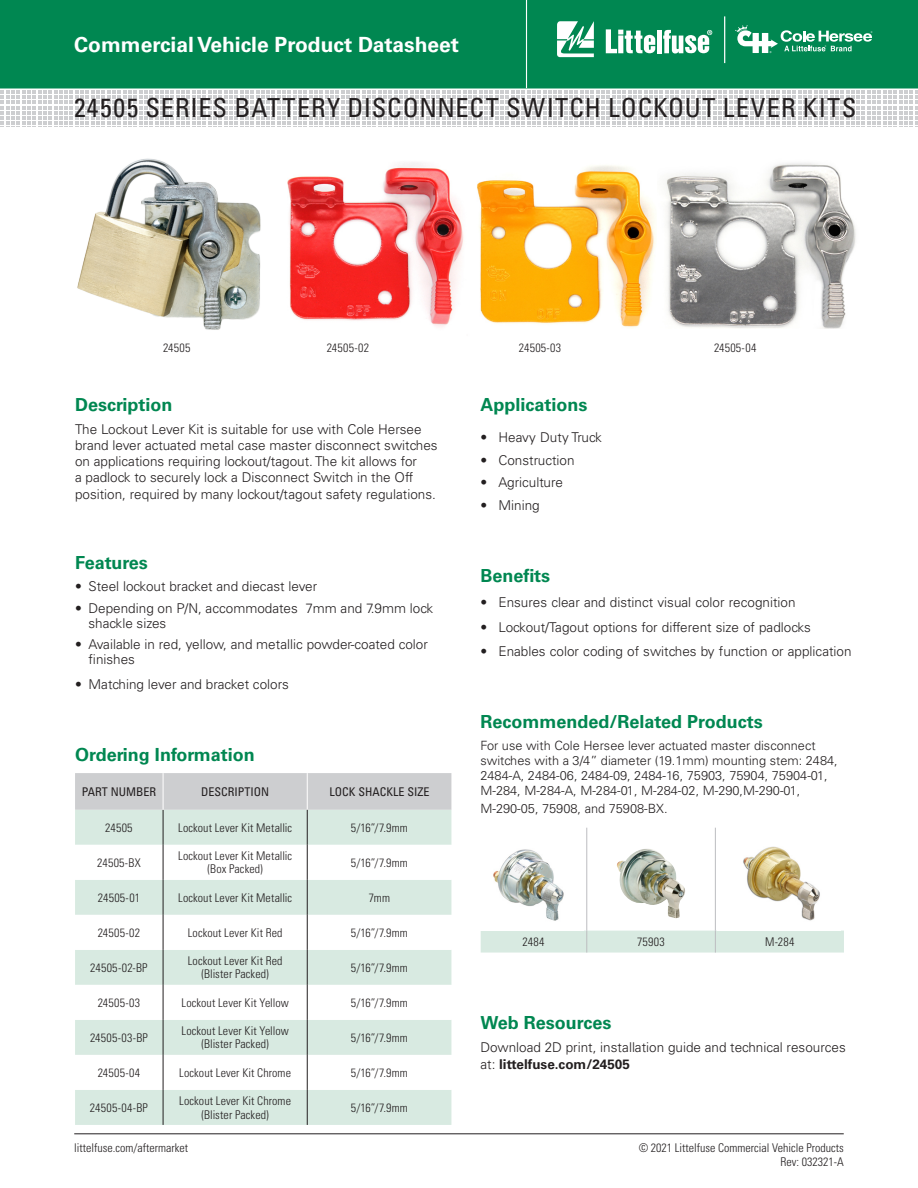
<style>
.page{position:relative;width:918px;height:1188px;background:#fff}
.page>*{position:absolute;margin:0;border:0;box-sizing:border-box;transform-origin:0 0}
.Head_Large{font:condensed 26.25px "Univers LT Std";letter-spacing:.04em;color:#231f20}
.t1{font:700 21px "Univers LT Std";color:#fff}
.Green_Subheads{font:700 18px "Univers LT Std";color:#008751}
.Specifications{font:700 18px "Univers LT Std";color:#008751}
.Body_text{font:700 18px "Univers LT Std";color:#008751}
.Body_text-2{font:300 13.5px/16.2px "Univers LT Std";color:#231f20}
.Specifications-2{font:300 12.75px/15px "Univers LT Std";color:#231f20}
.Chart_Body{font:300 condensed 12px/13.5px "Univers LT Std";letter-spacing:.005em;color:#231f20;text-align:center}
.Chart_Body-2{font:condensed 12px "Univers LT Std";color:#231f20}
.Chart_Body-3{font:300 condensed 12px "Univers LT Std";letter-spacing:.025em;color:#231f20}
.s1{font-weight:700}
</style>
<div class="page">
<div style="left:0;top:0;width:918px;height:88px;background:#008751"></div>
<hr style="left:526px;top:0;width:1px;height:88px;background:#fff">
<hr style="left:74px;top:1134px;width:770px;height:1px;background:#231f20">
<svg style="left:1px;top:91px;width:917px;height:36px"></svg>
<hr style="left:724px;top:16px;width:1px;height:47px;background:#fff">
<svg style="left:735px;top:25px;width:137px;height:28px"></svg>
<svg style="left:558px;top:21px;width:36px;height:36px"></svg>
<div style="left:657px;top:30px;width:5px;height:23px;background:#fff"></div>
<svg style="left:663px;top:30px;width:49px;height:24px"></svg>
<svg style="left:606px;top:29px;width:49px;height:24px"></svg>
<img style="left:287px;top:162px;width:177px;height:165px">
<div style="left:75px;top:773px;width:376px;height:37px;background:#cdced0"></div>
<div style="left:75px;top:810px;width:376px;height:315px;background:#d8eae1"></div>
<svg style="left:75px;top:845px;width:376px;height:35px"></svg>
<svg style="left:75px;top:915px;width:376px;height:175px"></svg>
<hr style="left:163px;top:810px;width:1px;height:35px;background:#231f20">
<hr style="left:163px;top:845px;width:1px;height:35px;background:#231f20">
<hr style="left:163px;top:880px;width:1px;height:35px;background:#231f20">
<hr style="left:163px;top:915px;width:1px;height:35px;background:#231f20">
<hr style="left:163px;top:950px;width:1px;height:35px;background:#231f20">
<hr style="left:163px;top:985px;width:1px;height:35px;background:#231f20">
<hr style="left:163px;top:1020px;width:1px;height:35px;background:#231f20">
<hr style="left:163px;top:1055px;width:1px;height:35px;background:#231f20">
<hr style="left:163px;top:1090px;width:1px;height:35px;background:#231f20">
<hr style="left:163px;top:773px;width:1px;height:37px;background:#fff">
<hr style="left:307px;top:773px;width:1px;height:37px;background:#fff">
<hr style="left:307px;top:810px;width:1px;height:35px;background:#231f20">
<hr style="left:307px;top:845px;width:1px;height:35px;background:#231f20">
<hr style="left:307px;top:880px;width:1px;height:35px;background:#231f20">
<hr style="left:307px;top:915px;width:1px;height:35px;background:#231f20">
<hr style="left:307px;top:950px;width:1px;height:35px;background:#231f20">
<hr style="left:307px;top:985px;width:1px;height:35px;background:#231f20">
<hr style="left:307px;top:1020px;width:1px;height:35px;background:#231f20">
<hr style="left:307px;top:1055px;width:1px;height:35px;background:#231f20">
<hr style="left:307px;top:1090px;width:1px;height:35px;background:#231f20">
<hr style="left:586px;top:828px;width:1px;height:103px;background:#bcbdc0">
<hr style="left:715px;top:828px;width:1px;height:103px;background:#bcbdc0">
<div style="left:481px;top:931px;width:363px;height:22px;background:#d8eae1"></div>
<img style="left:493px;top:849px;width:71px;height:72px">
<img style="left:617px;top:849px;width:68px;height:69px">
<img style="left:743px;top:846px;width:77px;height:75px">
<img style="left:664px;top:163px;width:192px;height:165px">
<img style="left:477px;top:165px;width:178px;height:163px">
<img style="left:77px;top:158px;width:184px;height:172px">
<h2 class="t1" style="left:74px;top:32px;width:386px">Commercial Vehicle Product Datasheet</h2>
<p class="Head_Large" style="left:74px;top:91px;width:784px">24505 SERIES BATTERY DISCONNECT SWITCH LOCKOUT LEVER KITS</p>
<p class="Chart_Body" style="left:163px;top:341px;width:29px">24505</p>
<p class="Chart_Body" style="left:327px;top:341px;width:44px">24505-02</p>
<p class="Chart_Body" style="left:519px;top:341px;width:44px">24505-03</p>
<p class="Chart_Body" style="left:714px;top:341px;width:44px">24505-04</p>
<p class="Green_Subheads" style="left:75px;top:394px;width:99px">Description</p>
<p class="Body_text-2" style="left:75px;top:421px;width:364px">The Lockout Lever Kit is suitable for use with Cole Hersee brand lever actuated metal case master disconnect switches on applications requiring lockout/tagout. The kit allows for<br>a padlock to securely lock a Disconnect Switch in the Off position, required by many lockout/tagout safety regulations.</p>
<p class="Body_text" style="left:75px;top:552px;width:74px">Features</p>
<p class="Body_text-2" style="left:75px;top:578px;width:244px">• Steel lockout bracket and diecast lever</p>
<p class="Body_text-2" style="left:89px;top:600px;width:346px;line-height:15px;text-indent:-14px">• Depending on P/N, accommodates 7mm and 7.9mm lock shackle sizes</p>
<p class="Body_text-2" style="left:89px;top:637px;width:341px;line-height:15px;text-indent:-14px">• Available in red, yellow, and metallic powder-coated color finishes</p>
<p class="Body_text-2" style="left:75px;top:676px;width:215px">• Matching lever and bracket colors</p>
<p class="Green_Subheads" style="left:75px;top:744px;width:181px">Ordering Information</p>
<p class="Chart_Body-2" style="left:82px;top:784px;width:76px">PART NUMBER</p>
<p class="Chart_Body-2" style="left:201px;top:784px;width:70px">DESCRIPTION</p>
<p class="Chart_Body-2" style="left:330px;top:784px;width:101px">LOCK SHACKLE SIZE</p>
<p class="Chart_Body" style="left:105px;top:821px;width:29px">24505</p>
<p class="Chart_Body" style="left:178px;top:821px;width:115px">Lockout Lever Kit Metallic</p>
<p class="Chart_Body" style="left:351px;top:821px;width:58px">5/16”/7.9mm</p>
<p class="Chart_Body" style="left:97px;top:856px;width:45px">24505-BX</p>
<p class="Chart_Body" style="left:178px;top:849px;width:115px">Lockout Lever Kit Metallic (Box Packed)</p>
<p class="Chart_Body" style="left:351px;top:856px;width:58px">5/16”/7.9mm</p>
<p class="Chart_Body" style="left:98px;top:891px;width:44px">24505-01</p>
<p class="Chart_Body" style="left:178px;top:891px;width:115px">Lockout Lever Kit Metallic</p>
<p class="Chart_Body" style="left:369px;top:891px;width:23px">7mm</p>
<p class="Chart_Body" style="left:98px;top:926px;width:44px">24505-02</p>
<p class="Chart_Body" style="left:188px;top:926px;width:96px">Lockout Lever Kit Red</p>
<p class="Chart_Body" style="left:351px;top:926px;width:58px">5/16”/7.9mm</p>
<p class="Chart_Body" style="left:90px;top:961px;width:59px">24505-02-BP</p>
<p class="Chart_Body" style="left:188px;top:954px;width:96px">Lockout Lever Kit Red (Blister Packed)</p>
<p class="Chart_Body" style="left:351px;top:961px;width:58px">5/16”/7.9mm</p>
<p class="Chart_Body" style="left:98px;top:996px;width:44px">24505-03</p>
<p class="Chart_Body" style="left:181px;top:996px;width:109px">Lockout Lever Kit Yellow</p>
<p class="Chart_Body" style="left:351px;top:996px;width:58px">5/16”/7.9mm</p>
<p class="Chart_Body-3" style="left:90px;top:1030px;width:59px">24505-03-BP</p>
<p class="Chart_Body" style="left:181px;top:1024px;width:109px">Lockout Lever Kit Yellow (Blister Packed)</p>
<p class="Chart_Body" style="left:351px;top:1031px;width:58px">5/16”/7.9mm</p>
<p class="Chart_Body" style="left:98px;top:1066px;width:44px">24505-04</p>
<p class="Chart_Body" style="left:179px;top:1066px;width:113px">Lockout Lever Kit Chrome</p>
<p class="Chart_Body" style="left:351px;top:1066px;width:58px">5/16”/7.9mm</p>
<p class="Chart_Body-3" style="left:90px;top:1100px;width:59px">24505-04-BP</p>
<p class="Chart_Body" style="left:179px;top:1094px;width:113px">Lockout Lever Kit Chrome (Blister Packed)</p>
<p class="Chart_Body" style="left:351px;top:1101px;width:58px">5/16”/7.9mm</p>
<p class="Chart_Body" style="left:74px;top:1141px;width:115px">littelfuse.com/aftermarket</p>
<p class="Green_Subheads" style="left:480px;top:394px;width:109px">Applications</p>
<p class="Body_text-2" style="left:480px;top:429px;width:123px">• Heavy Duty Truck</p>
<p class="Body_text-2" style="left:480px;top:452px;width:96px">• Construction</p>
<p class="Body_text-2" style="left:480px;top:475px;width:84px">• Agriculture</p>
<p class="Body_text-2" style="left:480px;top:497px;width:61px">• Mining</p>
<p class="Specifications" style="left:480px;top:565px;width:71px">Benefits</p>
<p class="Body_text-2" style="left:480px;top:594px;width:317px">• Ensures clear and distinct visual color recognition</p>
<p class="Body_text-2" style="left:480px;top:619px;width:332px">• Lockout/Tagout options for different size of padlocks</p>
<p class="Body_text-2" style="left:480px;top:643px;width:373px">• Enables color coding of switches by function or application</p>
<p class="Green_Subheads" style="left:480px;top:711px;width:284px">Recommended/Related Products</p>
<p class="Specifications-2" style="left:480px;top:738px;width:359px">For use with Cole Hersee lever actuated master disconnect switches with a 3/4” diameter (19.1mm) mounting stem: 2484, 2484-A, 2484-06, 2484-09, 2484-16, 75903, 75904, 75904-01, M-284, M-284-A, M-284-01, M-284-02, M-290,M-290-01,</p>
<p class="Specifications-2" style="left:480px;top:801px;width:189px">M-290-05, 75908, and 75908-BX.</p>
<p class="Chart_Body" style="left:523px;top:935px;width:23px">2484</p>
<p class="Chart_Body" style="left:637px;top:935px;width:29px">75903</p>
<p class="Chart_Body" style="left:765px;top:935px;width:31px">M-284</p>
<p class="Green_Subheads" style="left:480px;top:1012px;width:132px">Web Resources</p>
<p class="Body_text-2" style="left:480px;top:1039px;width:367px">Download 2D print, installation guide and technical resources at: <span class="s1">littelfuse.com/24505</span></p>
<p class="Chart_Body" style="left:639px;top:1141px;width:207px;text-align:right">© 2021 Littelfuse Commercial Vehicle Products<br>Rev: 032321-A</p>
</div>
